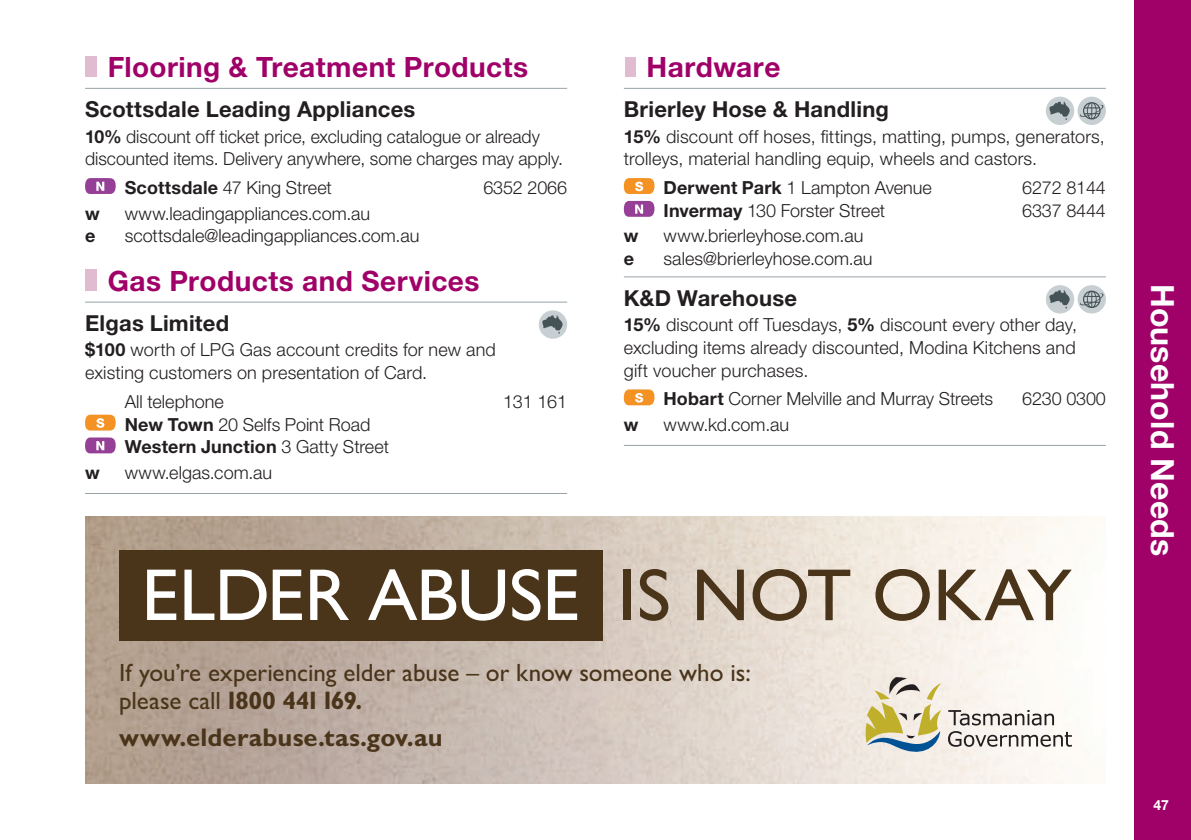
<style>
.page{position:relative;width:1191px;height:840px;background:#fff}
.page>*{position:absolute;margin:0;border:0;box-sizing:border-box;transform-origin:0 0}
.t1{font:500 74px "Gill Sans MT Pro";color:#4a341a}
.t2{font:700 32px "Helvetica Neue LT Std";letter-spacing:.005em;color:#fff}
.t3{font:700 28px "Helvetica Neue LT Std";letter-spacing:.015em;color:#a00168}
.t4{font:700 25.6px "Gill Sans MT Pro";letter-spacing:.005em;color:#4a341a}
.t5{font:500 25px/28px "Gill Sans MT Pro";color:#4a341a}
.t6{font:700 22px "Helvetica Neue LT Std";letter-spacing:.01em;color:#231f20}
.t7{font:300 18px/22.8px "Helvetica Neue LT Std";color:#231f20}
.t8{font:700 18px "Helvetica Neue LT Std";color:#231f20}
.t9{font:700 14px "Helvetica Neue LT Std";color:#fff}
.s1{font-weight:700}
</style>
<div class="page">
<div style="left:1134px;top:0;width:57px;height:839px;background:#a00168"></div>
<div style="left:85px;top:57px;width:11px;height:20px;background:#e1bcd0"></div>
<hr style="left:85px;top:88px;width:482px;height:1px;background:#98a3a8">
<div style="left:85px;top:269px;width:11px;height:21px;background:#e1bcd0"></div>
<hr style="left:85px;top:301px;width:482px;height:1px;background:#98a3a8">
<hr style="left:85px;top:493px;width:482px;height:1px;background:#98a3a8">
<svg style="left:85px;top:178px;width:31px;height:16px"></svg>
<svg style="left:539px;top:317px;width:28px;height:21px"></svg>
<div style="left:539px;top:310px;width:28px;height:28px;background:#c8cfd2;border-radius:50%"></div>
<svg style="left:542px;top:315px;width:20px;height:19px"></svg>
<svg style="left:85px;top:414px;width:31px;height:16px"></svg>
<svg style="left:85px;top:437px;width:31px;height:16px"></svg>
<div style="left:625px;top:58px;width:10px;height:19px;background:#e1bcd0"></div>
<hr style="left:624px;top:88px;width:482px;height:1px;background:#98a3a8">
<hr style="left:624px;top:276px;width:482px;height:1px;background:#98a3a8">
<hr style="left:624px;top:445px;width:482px;height:1px;background:#98a3a8">
<div style="left:1045px;top:97px;width:29px;height:28px;background:#c8cfd2;border-radius:50%"></div>
<svg style="left:1049px;top:101px;width:20px;height:19px"></svg>
<div style="left:1077px;top:97px;width:29px;height:28px;background:#c8cfd2;border-radius:50%"></div>
<svg style="left:1080px;top:102px;width:23px;height:17px"></svg>
<svg style="left:624px;top:178px;width:30px;height:16px"></svg>
<svg style="left:624px;top:201px;width:30px;height:16px"></svg>
<div style="left:1045px;top:285px;width:29px;height:28px;background:#c8cfd2;border-radius:50%"></div>
<svg style="left:1049px;top:289px;width:20px;height:19px"></svg>
<div style="left:1077px;top:285px;width:29px;height:28px;background:#c8cfd2;border-radius:50%"></div>
<svg style="left:1080px;top:290px;width:23px;height:18px"></svg>
<svg style="left:624px;top:389px;width:30px;height:16px"></svg>
<img style="left:85px;top:516px;width:1008px;height:266px">
<div style="left:119px;top:550px;width:483px;height:90px;background:#4a341a"></div>
<svg style="left:147px;top:569px;width:430px;height:51px"></svg>
<svg style="left:865px;top:676px;width:76px;height:80px"></svg>
<svg style="left:948px;top:709px;width:123px;height:37px"></svg>
<h3 class="t3" style="left:108px;top:49px;width:422px">Flooring &amp; Treatment Products</h3>
<p class="t6" style="left:85px;top:95px;width:332px">Scottsdale Leading Appliances</p>
<p class="t7" style="left:85px;top:124px;width:479px"><span class="s1">10%</span> discount off ticket price, excluding catalogue or already discounted items. Delivery anywhere, some charges may apply.</p>
<p class="t7" style="left:125px;top:176px;width:209px"><span class="s1">Scottsdale</span> 47 King Street</p>
<p class="t7" style="left:483px;top:176px;width:85px">6352 2066</p>
<p class="t8" style="left:85px;top:202px;width:16px">w</p>
<p class="t7" style="left:125px;top:201px;width:247px">www.leadingappliances.com.au</p>
<p class="t8" style="left:85px;top:225px;width:12px">e</p>
<p class="t7" style="left:125px;top:224px;width:296px">scottsdale@leadingappliances.com.au</p>
<h3 class="t3" style="left:108px;top:263px;width:373px">Gas Products and Services</h3>
<p class="t6" style="left:85px;top:309px;width:146px">Elgas Limited</p>
<p class="t7" style="left:85px;top:338px;width:412px"><span class="s1">$100</span> worth of LPG Gas account credits for new and existing customers on presentation of Card.</p>
<p class="t7" style="left:125px;top:389px;width:100px">All telephone</p>
<p class="t7" style="left:503px;top:389px;width:65px">131 161</p>
<p class="t7" style="left:125px;top:412px;width:266px"><span class="s1">New Town</span> 20 Selfs Point Road<br><span class="s1">Western Junction</span> 3 Gatty Street</p>
<p class="t8" style="left:85px;top:461px;width:16px">w</p>
<p class="t7" style="left:125px;top:460px;width:149px">www.elgas.com.au</p>
<h3 class="t3" style="left:646px;top:49px;width:135px">Hardware</h3>
<p class="t6" style="left:624px;top:95px;width:267px">Brierley Hose &amp; Handling</p>
<p class="t7" style="left:624px;top:124px;width:482px"><span class="s1">15%</span> discount off hoses, fittings, matting, pumps, generators, trolleys, material handling equip, wheels and castors.</p>
<p class="t7" style="left:663px;top:176px;width:270px"><span class="s1">Derwent Park</span> 1 Lampton Avenue</p>
<p class="t7" style="left:1022px;top:176px;width:85px">6272 8144</p>
<p class="t7" style="left:663px;top:198px;width:223px"><span class="s1">Invermay</span> 130 Forster Street</p>
<p class="t7" style="left:1022px;top:198px;width:85px">6337 8444</p>
<p class="t8" style="left:624px;top:225px;width:16px">w</p>
<p class="t7" style="left:663px;top:224px;width:201px">www.brierleyhose.com.au</p>
<p class="t8" style="left:624px;top:247px;width:12px">e</p>
<p class="t7" style="left:663px;top:247px;width:210px">sales@brierleyhose.com.au</p>
<p class="t6" style="left:624px;top:284px;width:175px">K&amp;D Warehouse</p>
<p class="t7" style="left:624px;top:313px;width:455px;text-align:justify"><span class="s1">15%</span> discount off Tuesdays, <span class="s1">5%</span> discount every other day, excluding items already discounted, Modina Kitchens and gift voucher purchases.</p>
<p class="t7" style="left:663px;top:387px;width:331px"><span class="s1">Hobart</span> Corner Melville and Murray Streets</p>
<p class="t7" style="left:1022px;top:387px;width:85px">6230 0300</p>
<p class="t8" style="left:624px;top:413px;width:16px">w</p>
<p class="t7" style="left:663px;top:412px;width:127px">www.kd.com.au</p>
<h1 class="t1" style="left:617px;top:551px;width:456px">IS NOT OKAY</h1>
<h3 class="t5" style="left:119px;top:657px;width:633px">If you’re experiencing elder abuse – or know someone who is: please call <span class="s1">1800 441 169.</span></h3>
<h3 class="t4" style="left:119px;top:721px;width:325px">www.elderabuse.tas.gov.au</h3>
<h2 class="t2" style="left:1182px;top:283px;width:274px;rotate:90deg">Household Needs</h2>
<p class="t9" style="left:1153px;top:795px;width:17px">47</p>
</div>
